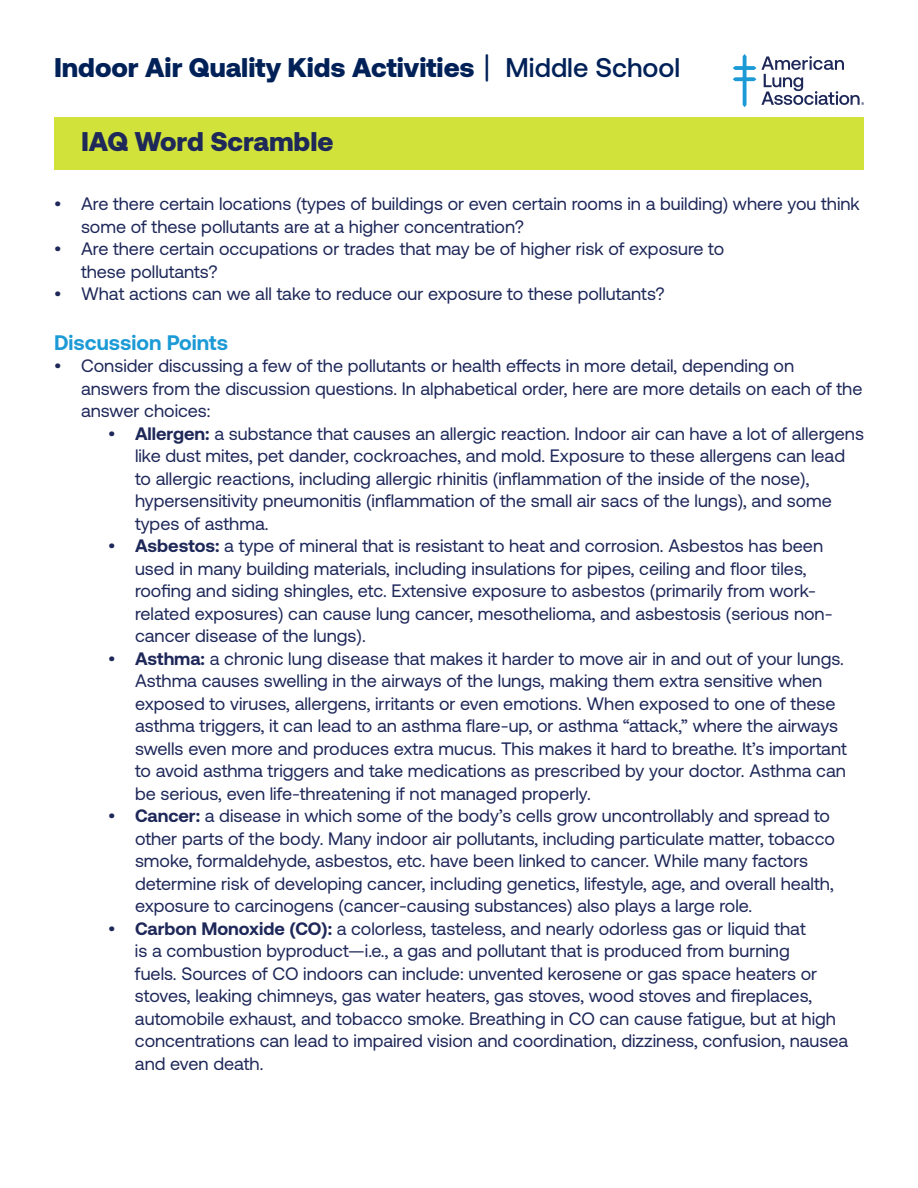
<style>
.page{position:relative;width:918px;height:1188px;background:#fff}
.page>*{position:absolute;margin:0;border:0;box-sizing:border-box;transform-origin:0 0}
.t1{font:900 27px "Aeonik";color:#002158}
.t2{font:900 27px "Aeonik";color:#1e2859}
.t3{font:700 21px "Aeonik";color:#1c9ad6}
.t4{font:18px/22.5px "Aeonik";color:#1e2859}
.s1{font-family:"Comic Sans MS";font-weight:400}
.s2{font-weight:500}
.s3{font-weight:700}
</style>
<div class="page">
<div style="left:54px;top:117px;width:810px;height:53px;background:#d1e33b"></div>
<svg style="left:733px;top:54px;width:131px;height:53px"></svg>
<h1 class="t1" style="left:54px;top:51px;width:628px">Indoor Air Quality Kids Activities <span class="s1">|</span> <span class="s2">Middle School</span></h1>
<h1 class="t2" style="left:81px;top:125px;width:254px">IAQ Word Scramble</h1>
<p class="t4" style="left:81px;top:193px;width:780px;text-indent:-27px">• Are there certain locations (types of buildings or even certain rooms in a building) where you think some of these pollutants are at a higher concentration?</p>
<p class="t4" style="left:81px;top:238px;width:645px;text-indent:-27px">• Are there certain occupations or trades that may be of higher risk of exposure to these pollutants?</p>
<p class="t4" style="left:54px;top:283px;width:612px">• What actions can we all take to reduce our exposure to these pollutants?</p>
<p class="t3" style="left:54px;top:330px;width:176px">Discussion Points</p>
<p class="t4" style="left:81px;top:355px;width:783px;text-indent:-27px">• Consider discussing a few of the pollutants or health effects in more detail, depending on answers from the discussion questions. In alphabetical order, here are more details on each of the answer choices:</p>
<p class="t4" style="left:135px;top:422px;width:731px;text-indent:-27px">• <span class="s3">Allergen:</span> a substance that causes an allergic reaction. Indoor air can have a lot of allergens like dust mites, pet dander, cockroaches, and mold. Exposure to these allergens can lead to allergic reactions, including allergic rhinitis (inflammation of the inside of the nose), hypersensitivity pneumonitis (inflammation of the small air sacs of the lungs), and some types of asthma.</p>
<p class="t4" style="left:135px;top:535px;width:699px;text-indent:-27px">• <span class="s3">Asbestos:</span> a type of mineral that is resistant to heat and corrosion. Asbestos has been used in many building materials, including insulations for pipes, ceiling and floor tiles, roofing and siding shingles, etc. Extensive exposure to asbestos (primarily from work&shy;related exposures) can cause lung cancer, mesothelioma, and asbestosis (serious non&shy;cancer disease of the lungs).</p>
<p class="t4" style="left:135px;top:647px;width:713px;text-indent:-27px">• <span class="s3">Asthma:</span> a chronic lung disease that makes it harder to move air in and out of your lungs.<br>Asthma causes swelling in the airways of the lungs, making them extra sensitive when exposed to viruses, allergens, irritants or even emotions. When exposed to one of these asthma triggers, it can lead to an asthma flare-up, or asthma “attack,” where the airways swells even more and produces extra mucus. This makes it hard to breathe. It’s important to avoid asthma triggers and take medications as prescribed by your doctor. Asthma can be serious, even life-threatening if not managed properly.</p>
<p class="t4" style="left:135px;top:805px;width:701px;text-indent:-27px">• <span class="s3">Cancer:</span> a disease in which some of the body’s cells grow uncontrollably and spread to other parts of the body. Many indoor air pollutants, including particulate matter, tobacco smoke, formaldehyde, asbestos, etc. have been linked to cancer. While many factors determine risk of developing cancer, including genetics, lifestyle, age, and overall health, exposure to carcinogens (cancer-causing substances) also plays a large role.</p>
<p class="t4" style="left:135px;top:917px;width:715px;text-indent:-27px">• <span class="s3">Carbon Monoxide (CO):</span> a colorless, tasteless, and nearly odorless gas or liquid that<br>is a combustion byproduct—i.e., a gas and pollutant that is produced from burning<br>fuels. Sources of CO indoors can include: unvented kerosene or gas space heaters or stoves, leaking chimneys, gas water heaters, gas stoves, wood stoves and fireplaces, automobile exhaust, and tobacco smoke. Breathing in CO can cause fatigue, but at high concentrations can lead to impaired vision and coordination, dizziness, confusion, nausea and even death.</p>
</div>
